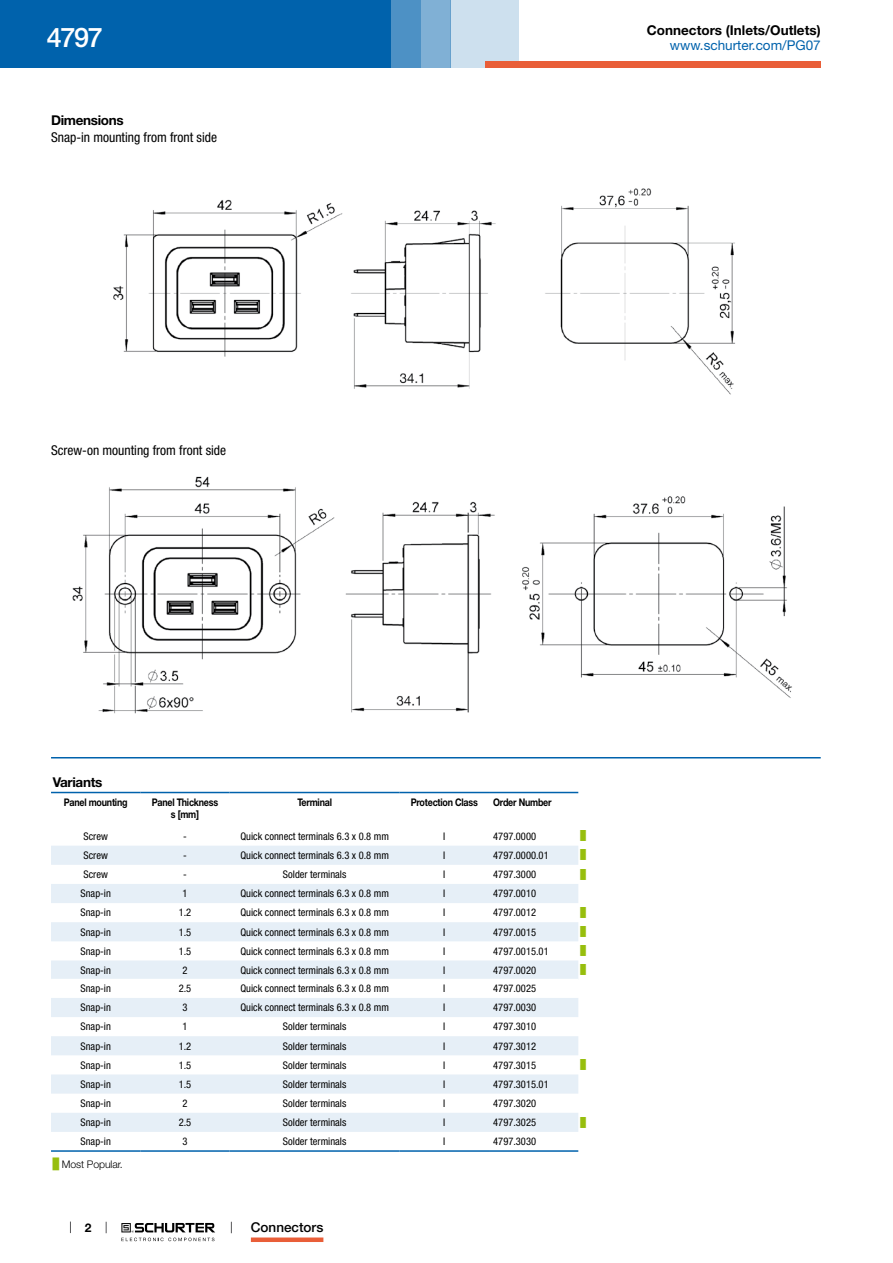
<style>
.page{position:relative;width:893px;height:1263px;background:#fff}
.page>*{position:absolute;margin:0;border:0;box-sizing:border-box;transform-origin:0 0}
.t1{font:500 27px "Helvetica Neue LT";color:#fff}
.t2{font:condensed 13.5px "Helvetica Neue LT";color:#000}
.t3{font:700 13.5px "Helvetica Neue LT";color:#000}
.t4{font:13.5px "Helvetica Neue LT";color:#0062ac}
.t5{font:700 13.5px "Helvetica Neue LT";letter-spacing:-.025em;color:#000}
.t6{font:500 13.5px "Helvetica Neue LT";color:#000}
.t7{font:condensed 10.5px "Helvetica Neue LT";color:#000}
.t8{font:700 10.5px/12.6px "Helvetica Neue LT";letter-spacing:-.025em;color:#000;text-align:center;scale:.85 1}
.t9{font:300 10.5px "Helvetica Neue LT";letter-spacing:-.01em;color:#000}
.t10{font:9px "Arial Unicode MS";color:#97be0d}
.s1{font-family:"Arial Unicode MS";font-weight:400;color:#97be0d}
</style>
<div class="page">
<svg style="left:70px;top:1221px;width:1px;height:12px"></svg>
<svg style="left:121px;top:1223px;width:94px;height:18px"></svg>
<div style="left:0;top:0;width:391px;height:68px;background:#0062ac"></div>
<div style="left:421px;top:0;width:30px;height:68px;background:#80b0d5"></div>
<div style="left:391px;top:0;width:30px;height:68px;background:#4d91c5"></div>
<div style="left:451px;top:0;width:68px;height:68px;background:#cde0ee"></div>
<div style="left:485px;top:62px;width:336px;height:6px;background:#e95e38"></div>
<div style="left:251px;top:1237px;width:72px;height:5px;background:#e95e38"></div>
<img style="left:113px;top:188px;width:622px;height:207px">
<img style="left:72px;top:476px;width:720px;height:238px">
<hr style="left:51px;top:757px;width:770px;height:1px;background:#0062ac">
<svg style="left:51px;top:793px;width:527px;height:1px"></svg>
<svg style="left:51px;top:846px;width:527px;height:133px;fill:#e6eff7"></svg>
<hr style="left:51px;top:792px;width:89px;height:1px;background:#0062ac">
<hr style="left:140px;top:792px;width:90px;height:1px;background:#0062ac">
<hr style="left:230px;top:792px;width:170px;height:1px;background:#0062ac">
<hr style="left:400px;top:792px;width:89px;height:1px;background:#0062ac">
<hr style="left:489px;top:792px;width:89px;height:1px;background:#0062ac">
<svg style="left:51px;top:998px;width:527px;height:134px;fill:#e6eff7"></svg>
<hr style="left:51px;top:1150px;width:89px;height:2px;background:#0062ac">
<hr style="left:140px;top:1150px;width:90px;height:2px;background:#0062ac">
<hr style="left:230px;top:1150px;width:170px;height:2px;background:#0062ac">
<hr style="left:400px;top:1150px;width:89px;height:2px;background:#0062ac">
<hr style="left:489px;top:1150px;width:89px;height:2px;background:#0062ac">
<h1 class="t1" style="left:47px;top:21px;width:57px">4797</h1>
<p class="t5" style="left:51px;top:112px;width:74px">Dimensions</p>
<p class="t2" style="left:51px;top:130px;width:168px">Snap-in mounting from front side</p>
<p class="t2" style="left:51px;top:442px;width:177px">Screw-on mounting from front side</p>
<p class="t3" style="left:647px;top:22px;width:175px">Connectors (Inlets/Outlets)</p>
<p class="t4" style="left:670px;top:37px;width:152px">www.schurter.com/PG07</p>
<p class="t5" style="left:53px;top:774px;width:51px">Variants</p>
<p class="t8" style="left:64px;top:795px;width:76px">Panel mounting</p>
<p class="t8" style="left:152px;top:795px;width:80px">Panel Thickness s [mm]</p>
<p class="t8" style="left:297px;top:795px;width:42px">Terminal</p>
<p class="t8" style="left:411px;top:795px;width:80px">Protection Class</p>
<p class="t8" style="left:493px;top:795px;width:70px">Order Number</p>
<p class="t7" style="left:84px;top:830px;width:26px">Screw</p>
<p class="t7" style="left:183px;top:830px;width:5px">-</p>
<p class="t7" style="left:240px;top:830px;width:150px">Quick connect terminals 6.3 x 0.8 mm</p>
<p class="t7" style="left:443px;top:830px;width:4px">I</p>
<p class="t7" style="left:493px;top:830px;width:44px">4797.0000</p>
<p class="t10" style="left:580px;top:830px;width:7px">█</p>
<p class="t7" style="left:84px;top:849px;width:26px">Screw</p>
<p class="t7" style="left:183px;top:849px;width:5px">-</p>
<p class="t7" style="left:240px;top:849px;width:150px">Quick connect terminals 6.3 x 0.8 mm</p>
<p class="t7" style="left:443px;top:849px;width:4px">I</p>
<p class="t7" style="left:493px;top:849px;width:57px">4797.0000.01</p>
<p class="t10" style="left:580px;top:849px;width:7px">█</p>
<p class="t7" style="left:84px;top:868px;width:26px">Screw</p>
<p class="t7" style="left:183px;top:868px;width:5px">-</p>
<p class="t7" style="left:283px;top:868px;width:65px">Solder terminals</p>
<p class="t7" style="left:443px;top:868px;width:4px">I</p>
<p class="t7" style="left:493px;top:868px;width:44px">4797.3000</p>
<p class="t10" style="left:580px;top:868px;width:7px">█</p>
<p class="t7" style="left:80px;top:887px;width:32px">Snap-in</p>
<p class="t7" style="left:182px;top:887px;width:7px">1</p>
<p class="t7" style="left:240px;top:887px;width:150px">Quick connect terminals 6.3 x 0.8 mm</p>
<p class="t7" style="left:443px;top:887px;width:4px">I</p>
<p class="t7" style="left:493px;top:887px;width:44px">4797.0010</p>
<p class="t7" style="left:80px;top:907px;width:32px">Snap-in</p>
<p class="t7" style="left:179px;top:907px;width:14px">1.2</p>
<p class="t7" style="left:240px;top:907px;width:150px">Quick connect terminals 6.3 x 0.8 mm</p>
<p class="t7" style="left:443px;top:907px;width:4px">I</p>
<p class="t7" style="left:493px;top:907px;width:44px">4797.0012</p>
<p class="t10" style="left:580px;top:906px;width:7px">█</p>
<p class="t7" style="left:80px;top:926px;width:32px">Snap-in</p>
<p class="t7" style="left:179px;top:926px;width:14px">1.5</p>
<p class="t7" style="left:240px;top:926px;width:150px">Quick connect terminals 6.3 x 0.8 mm</p>
<p class="t7" style="left:443px;top:926px;width:4px">I</p>
<p class="t7" style="left:493px;top:926px;width:44px">4797.0015</p>
<p class="t10" style="left:580px;top:925px;width:7px">█</p>
<p class="t7" style="left:80px;top:945px;width:32px">Snap-in</p>
<p class="t7" style="left:179px;top:945px;width:14px">1.5</p>
<p class="t7" style="left:240px;top:945px;width:150px">Quick connect terminals 6.3 x 0.8 mm</p>
<p class="t7" style="left:443px;top:945px;width:4px">I</p>
<p class="t7" style="left:493px;top:945px;width:57px">4797.0015.01</p>
<p class="t10" style="left:580px;top:944px;width:7px">█</p>
<p class="t7" style="left:80px;top:964px;width:32px">Snap-in</p>
<p class="t7" style="left:182px;top:964px;width:7px">2</p>
<p class="t7" style="left:240px;top:964px;width:150px">Quick connect terminals 6.3 x 0.8 mm</p>
<p class="t7" style="left:443px;top:964px;width:4px">I</p>
<p class="t7" style="left:493px;top:964px;width:44px">4797.0020</p>
<p class="t10" style="left:580px;top:963px;width:7px">█</p>
<p class="t7" style="left:80px;top:982px;width:32px">Snap-in</p>
<p class="t7" style="left:179px;top:982px;width:14px">2.5</p>
<p class="t7" style="left:240px;top:982px;width:150px">Quick connect terminals 6.3 x 0.8 mm</p>
<p class="t7" style="left:443px;top:982px;width:4px">I</p>
<p class="t7" style="left:493px;top:982px;width:44px">4797.0025</p>
<p class="t7" style="left:80px;top:1001px;width:32px">Snap-in</p>
<p class="t7" style="left:182px;top:1001px;width:7px">3</p>
<p class="t7" style="left:240px;top:1001px;width:150px">Quick connect terminals 6.3 x 0.8 mm</p>
<p class="t7" style="left:443px;top:1001px;width:4px">I</p>
<p class="t7" style="left:493px;top:1001px;width:44px">4797.0030</p>
<p class="t7" style="left:80px;top:1021px;width:32px">Snap-in</p>
<p class="t7" style="left:182px;top:1021px;width:7px">1</p>
<p class="t7" style="left:283px;top:1021px;width:65px">Solder terminals</p>
<p class="t7" style="left:443px;top:1021px;width:4px">I</p>
<p class="t7" style="left:493px;top:1021px;width:44px">4797.3010</p>
<p class="t7" style="left:80px;top:1040px;width:32px">Snap-in</p>
<p class="t7" style="left:179px;top:1040px;width:14px">1.2</p>
<p class="t7" style="left:283px;top:1040px;width:65px">Solder terminals</p>
<p class="t7" style="left:443px;top:1040px;width:4px">I</p>
<p class="t7" style="left:493px;top:1040px;width:44px">4797.3012</p>
<p class="t7" style="left:80px;top:1059px;width:32px">Snap-in</p>
<p class="t7" style="left:179px;top:1059px;width:14px">1.5</p>
<p class="t7" style="left:283px;top:1059px;width:65px">Solder terminals</p>
<p class="t7" style="left:443px;top:1059px;width:4px">I</p>
<p class="t7" style="left:493px;top:1059px;width:44px">4797.3015</p>
<p class="t10" style="left:580px;top:1058px;width:7px">█</p>
<p class="t7" style="left:80px;top:1078px;width:32px">Snap-in</p>
<p class="t7" style="left:179px;top:1078px;width:14px">1.5</p>
<p class="t7" style="left:283px;top:1078px;width:65px">Solder terminals</p>
<p class="t7" style="left:443px;top:1078px;width:4px">I</p>
<p class="t7" style="left:493px;top:1078px;width:57px">4797.3015.01</p>
<p class="t7" style="left:80px;top:1097px;width:32px">Snap-in</p>
<p class="t7" style="left:182px;top:1097px;width:7px">2</p>
<p class="t7" style="left:283px;top:1097px;width:65px">Solder terminals</p>
<p class="t7" style="left:443px;top:1097px;width:4px">I</p>
<p class="t7" style="left:493px;top:1097px;width:44px">4797.3020</p>
<p class="t7" style="left:80px;top:1116px;width:32px">Snap-in</p>
<p class="t7" style="left:179px;top:1116px;width:14px">2.5</p>
<p class="t7" style="left:283px;top:1116px;width:65px">Solder terminals</p>
<p class="t7" style="left:443px;top:1116px;width:4px">I</p>
<p class="t7" style="left:493px;top:1116px;width:44px">4797.3025</p>
<p class="t10" style="left:580px;top:1116px;width:7px">█</p>
<p class="t7" style="left:80px;top:1135px;width:32px">Snap-in</p>
<p class="t7" style="left:182px;top:1135px;width:7px">3</p>
<p class="t7" style="left:283px;top:1135px;width:65px">Solder terminals</p>
<p class="t7" style="left:443px;top:1135px;width:4px">I</p>
<p class="t7" style="left:493px;top:1135px;width:44px">4797.3030</p>
<p class="t9" style="left:53px;top:1158px;width:72px"><span class="s1">█</span> Most Popular.</p>
<p class="t6" style="left:251px;top:1219px;width:74px">Connectors</p>
</div>
